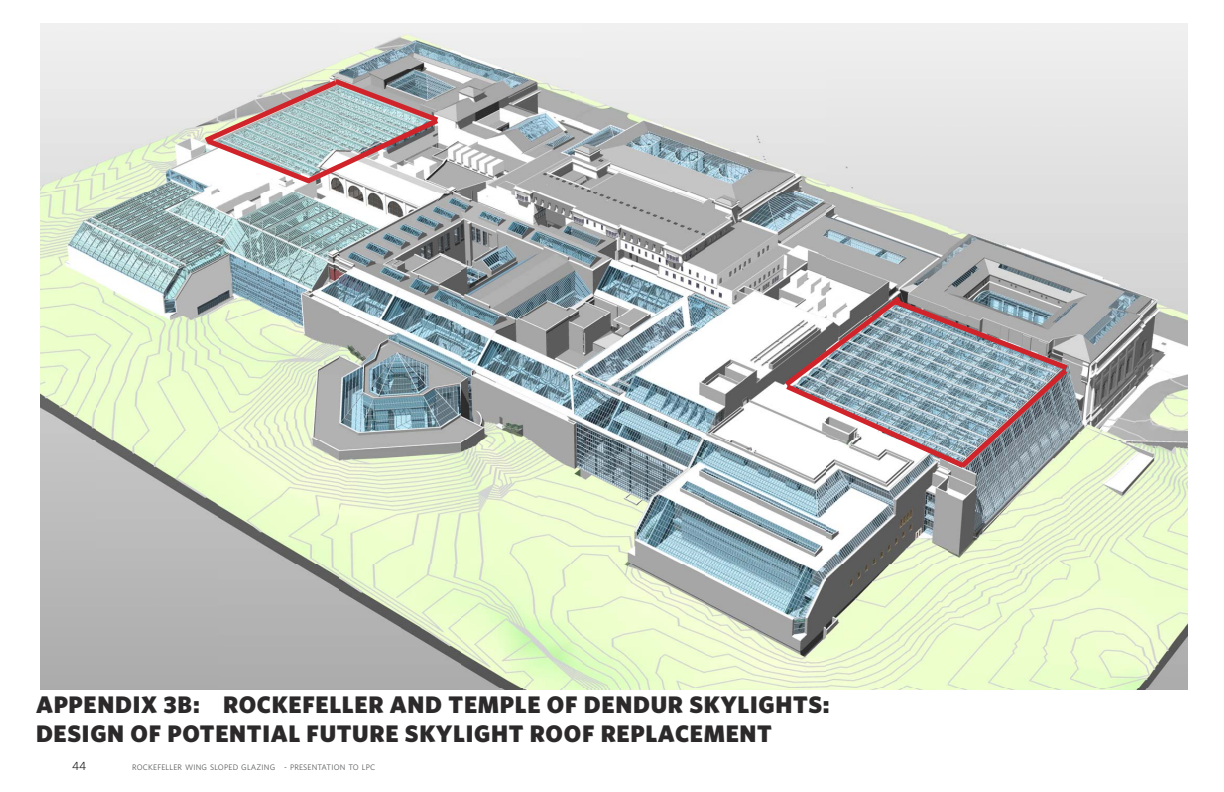
<style>
.page{position:relative;width:1224px;height:792px;background:#fff}
.page>*{position:absolute;margin:0;border:0;box-sizing:border-box;transform-origin:0 0}
.t1{font:900 24px "Whitney";letter-spacing:.03em;color:#2b292a}
.t2{font:12px "Whitney";color:#231f20}
.t3{font:8px "Whitney";letter-spacing:.02em;color:#57585a}
</style>
<div class="page">
<img style="left:41px;top:23px;width:1147px;height:666px">
<svg style="left:199px;top:75px;width:245px;height:113px"></svg>
<svg style="left:779px;top:291px;width:294px;height:182px"></svg>
<p class="t1" style="left:36px;top:688px;width:795px">APPENDIX 3B: ROCKEFELLER AND TEMPLE OF DENDUR SKYLIGHTS:</p>
<p class="t1" style="left:36px;top:717px;width:738px">DESIGN OF POTENTIAL FUTURE SKYLIGHT ROOF REPLACEMENT</p>
<p class="t2" style="left:72px;top:757px;width:16px">44</p>
<p class="t3" style="left:132px;top:761px;width:245px">ROCKEFELLER WING SLOPED GLAZING - PRESENTATION TO LPC</p>
</div>
